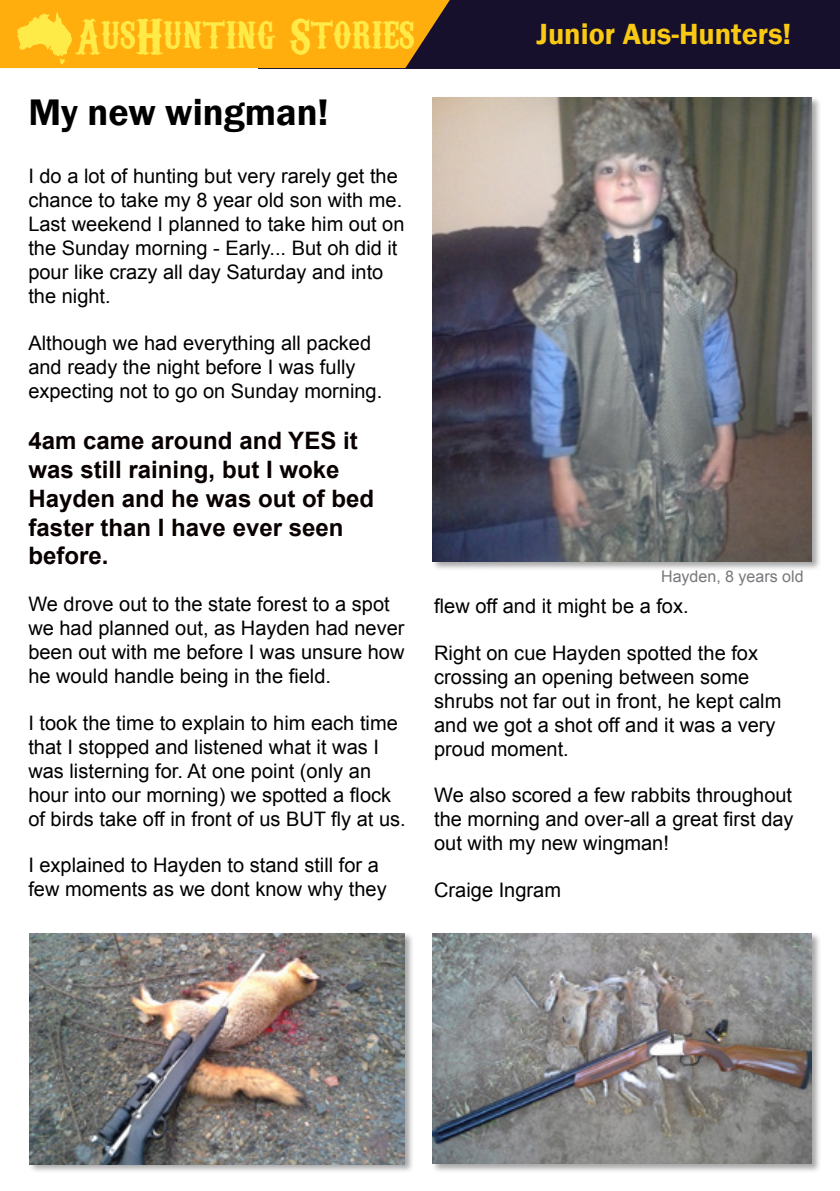
<style>
.page{position:relative;width:840px;height:1191px;background:#fff}
.page>*{position:absolute;margin:0;border:0;box-sizing:border-box;transform-origin:0 0}
.t1{font:48px "Carnivalee Freakshow";letter-spacing:.01em;color:#ffeb48}
.t2{font:600 38px "Franklin Gothic";color:#000}
.t3{font:600 30px "Franklin Gothic";color:#fac913}
.t4{font:700 24px/28.8px "Arial";color:#090000}
.t5{font:20px/24px "Arial";color:#000}
.t6{font:16px "Arial";color:#77787b}
</style>
<div class="page">
<div style="left:431px;top:96px;width:390px;height:474px;background:#000;opacity:.35"></div>
<img style="left:432px;top:97px;width:379px;height:464px">
<div style="left:258px;top:0;width:581px;height:68px;background:#16102c"></div>
<svg style="left:0;top:0;width:449px;height:68px;background:#f3a912"></svg>
<div style="left:28px;top:932px;width:385px;height:241px;background:#000;opacity:.35"></div>
<img style="left:29px;top:933px;width:375px;height:231px">
<div style="left:431px;top:932px;width:390px;height:240px;background:#000;opacity:.35"></div>
<img style="left:432px;top:933px;width:379px;height:230px">
<h1 class="t1" style="left:75px;top:6px;width:340px">AusHunting Stories</h1>
<h3 class="t3" style="left:536px;top:15px;width:256px">Junior Aus-Hunters!</h3>
<h2 class="t2" style="left:28px;top:89px;width:302px">My new wingman!</h2>
<p class="t5" style="left:28px;top:164px;width:377px">I do a lot of hunting but very rarely get the chance to take my 8 year old son with me.<br>Last weekend I planned to take him out on the Sunday morning - Early... But oh did it pour like crazy all day Saturday and into the night.</p>
<p class="t5" style="left:28px;top:331px;width:355px">Although we had everything all packed and ready the night before I was fully expecting not to go on Sunday morning.</p>
<p class="t4" style="left:28px;top:427px;width:347px">4am came around and YES it was still raining, but I woke<br>Hayden and he was out of bed faster than I have ever seen before.</p>
<p class="t5" style="left:28px;top:592px;width:377px">We drove out to the state forest to a spot we had planned out, as Hayden had never been out with me before I was unsure how he would handle being in the field.</p>
<p class="t5" style="left:28px;top:711px;width:378px">I took the time to explain to him each time that I stopped and listened what it was I was listerning for. At one point (only an hour into our morning) we spotted a flock of birds take off in front of us BUT fly at us.</p>
<p class="t5" style="left:28px;top:853px;width:359px">I explained to Hayden to stand still for a few moments as we dont know why they</p>
<p class="t6" style="left:660px;top:565px;width:144px">Hayden, 8 years old</p>
<p class="t5" style="left:434px;top:594px;width:256px">flew off and it might be a fox.</p>
<p class="t5" style="left:434px;top:641px;width:348px">Right on cue Hayden spotted the fox crossing an opening between some shrubs not far out in front, he kept calm and we got a shot off and it was a very proud moment.</p>
<p class="t5" style="left:434px;top:783px;width:361px;text-align:justify">We also scored a few rabbits throughout the morning and over-all a great first day out with my new wingman!</p>
<p class="t5" style="left:434px;top:878px;width:128px">Craige Ingram</p>
</div>
